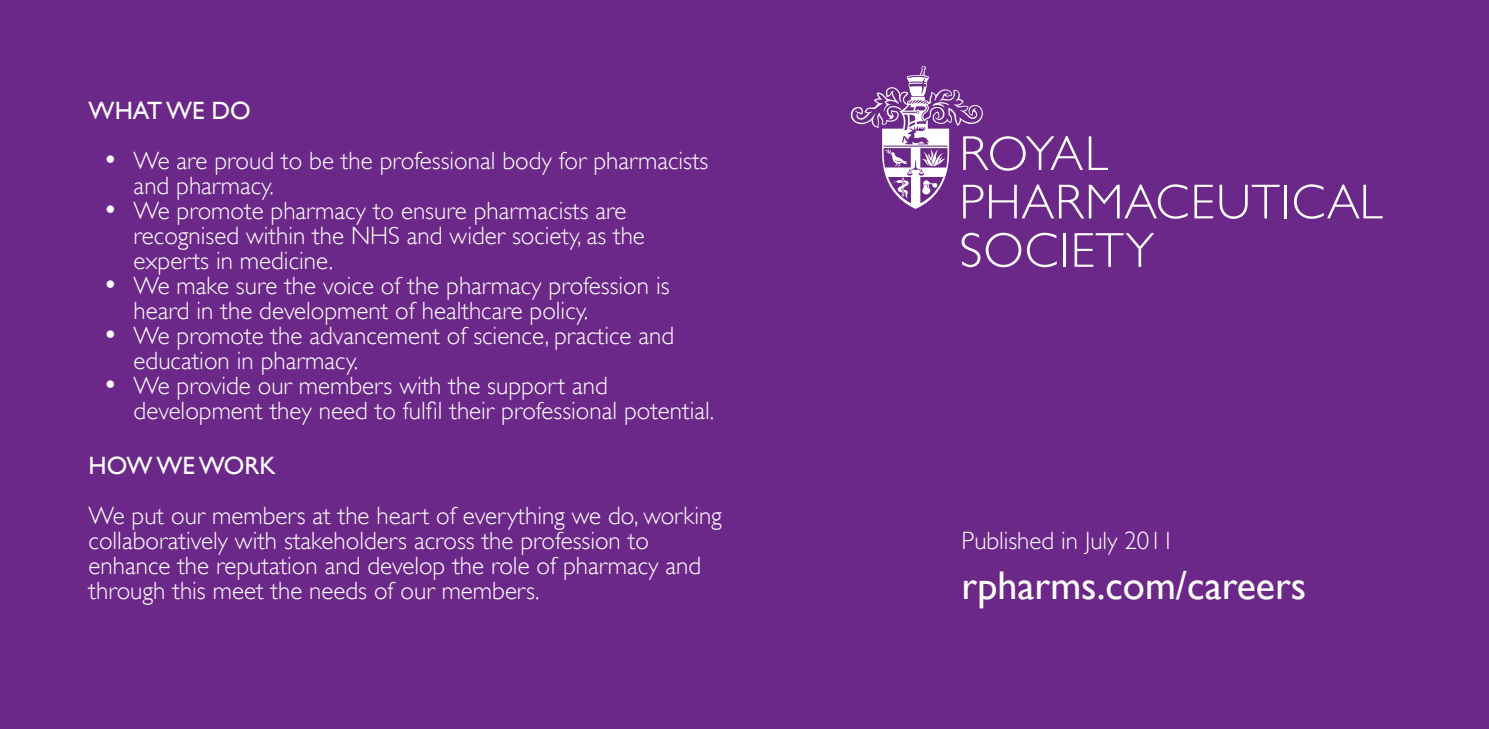
<style>
.page{position:relative;width:1489px;height:729px;background:#fff}
.page>*{position:absolute;margin:0;border:0;box-sizing:border-box;transform-origin:0 0}
.t1{font:40px "Gill Sans";color:#fff}
.t2{font:300 25px/25px "Gill Sans";color:#fff}
.t3{font:25px "Gill Sans";color:#fff}
.s1{font-family:"Times New Roman";font-weight:400;font-size:30px}
</style>
<div class="page">
<div style="left:0;top:0;width:1488px;height:728px;background:#6c2888"></div>
<svg style="left:1194px;top:185px;width:19px;height:33px"></svg>
<svg style="left:1219px;top:185px;width:60px;height:34px"></svg>
<hr style="left:1284px;top:185px;width:2px;height:33px;background:#fff">
<svg style="left:1294px;top:184px;width:88px;height:35px"></svg>
<svg style="left:961px;top:232px;width:95px;height:35px"></svg>
<hr style="left:1063px;top:233px;width:3px;height:33px;background:#fff">
<svg style="left:1074px;top:233px;width:80px;height:34px"></svg>
<svg style="left:851px;top:66px;width:336px;height:153px"></svg>
<p class="t3" style="left:89px;top:96px;width:164px">What we do</p>
<p class="t2" style="left:134px;top:148px;width:576px;text-indent:-28px"><span class="s1">•</span> We are proud to be the professional body for pharmacists and pharmacy.</p>
<p class="t2" style="left:134px;top:198px;width:513px;text-indent:-28px"><span class="s1">•</span> We promote pharmacy to ensure pharmacists are recognised within the NHS and wider society, as the experts in medicine.</p>
<p class="t2" style="left:134px;top:273px;width:537px;text-indent:-28px"><span class="s1">•</span> We make sure the voice of the pharmacy profession is heard in the development of healthcare policy.</p>
<p class="t2" style="left:134px;top:323px;width:542px;text-indent:-28px"><span class="s1">•</span> We promote the advancement of science, practice and education in pharmacy.</p>
<p class="t2" style="left:134px;top:373px;width:582px;text-indent:-28px"><span class="s1">•</span> We provide our members with the support and development they need to fulfil their professional potential.</p>
<p class="t3" style="left:89px;top:451px;width:184px">How we work</p>
<p class="t2" style="left:89px;top:503px;width:634px">We put our members at the heart of everything we do, working collaboratively with stakeholders across the profession to enhance the reputation and develop the role of pharmacy and through this meet the needs of our members.</p>
<p class="t2" style="left:961px;top:528px;width:214px">Published in July 2011</p>
<h1 class="t1" style="left:961px;top:562px;width:346px">rpharms.com/careers</h1>
</div>
